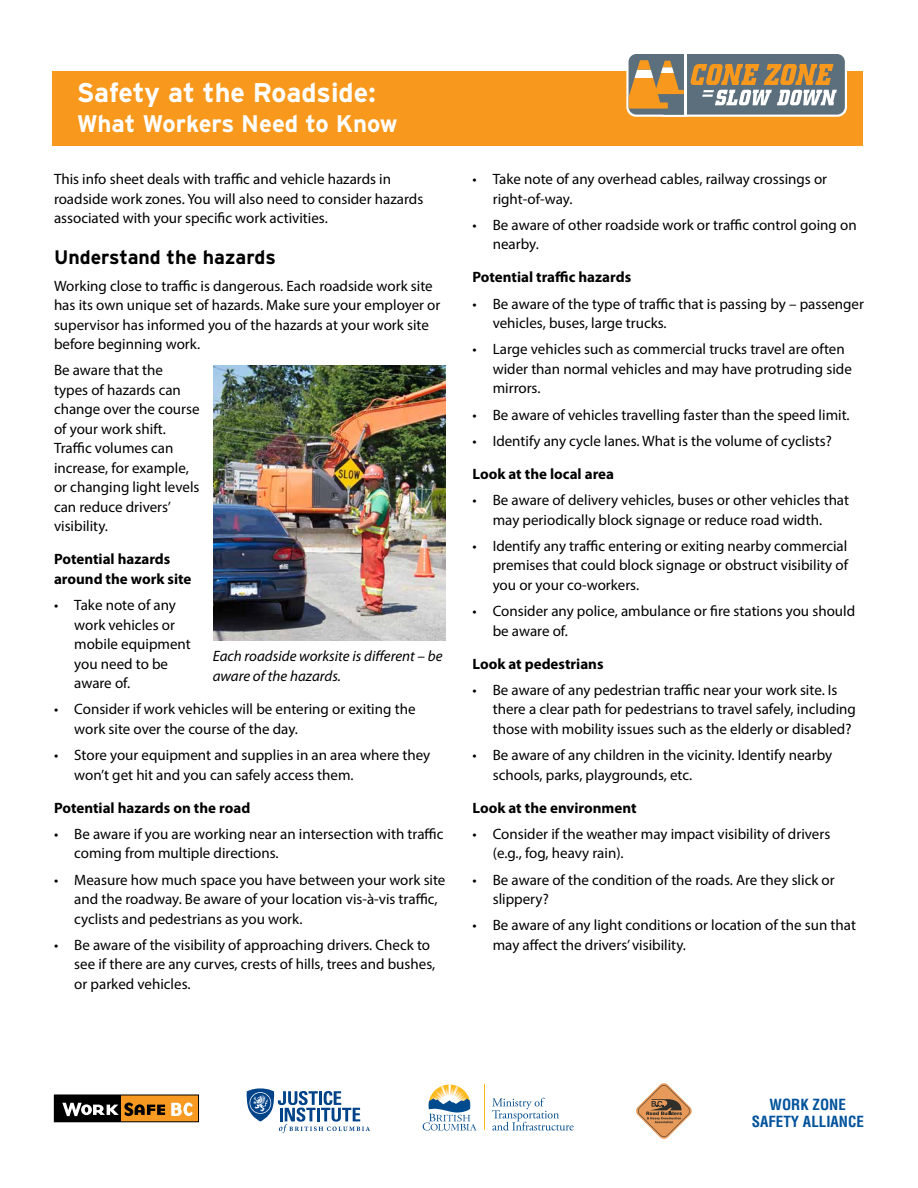
<style>
.page{position:relative;width:918px;height:1188px;background:#fff}
.page>*{position:absolute;margin:0;border:0;box-sizing:border-box;transform-origin:0 0}
.t1{font:700 27px "Interstate";color:#fff}
.t2{font:700 24px "Interstate";color:#fff}
.t3{font:700 19.5px "Interstate";color:#000}
.t4{font:15px/19.5px "Myriad Pro";color:#000}
.t5{font:700 15px/19.5px "Myriad Pro";color:#000}
.t6{font:italic 15px/19.5px "Myriad Pro";color:#000}
.t7{font:700 condensed 15px/16.5px "Helvetica";color:#00529c;text-align:center}
</style>
<div class="page">
<div style="left:53px;top:71px;width:810px;height:75px;background:#f8991d"></div>
<div style="left:658px;top:54px;width:187px;height:61px;background:#5c6f7c;border-radius:8px"></div>
<svg style="left:626px;top:54px;width:211px;height:63px"></svg>
<hr style="left:684px;top:54px;width:2px;height:61px;background:#fff">
<img style="left:213px;top:365px;width:233px;height:276px">
<div style="left:54px;top:1095px;width:67px;height:27px;background:#000"></div>
<div style="left:121px;top:1095px;width:77px;height:27px;background:#f89921"></div>
<svg style="left:62px;top:1103px;width:103px;height:13px"></svg>
<svg style="left:171px;top:1103px;width:22px;height:13px"></svg>
<div style="left:54px;top:1095px;width:145px;height:27px;border:1px solid #000"></div>
<svg style="left:492px;top:1098px;width:82px;height:33px"></svg>
<hr style="left:484px;top:1085px;width:1px;height:45px;background:#fdb913">
<svg style="left:423px;top:1085px;width:53px;height:46px"></svg>
<svg style="left:636px;top:1083px;width:56px;height:56px"></svg>
<svg style="left:247px;top:1088px;width:123px;height:45px"></svg>
<h1 class="t1" style="left:77px;top:77px;width:301px">Safety at the Roadside:</h1>
<h2 class="t2" style="left:77px;top:110px;width:323px">What Workers Need to Know</h2>
<p class="t4" style="left:54px;top:169px;width:371px">This info sheet deals with traffic and vehicle hazards in roadside work zones. You will also need to consider hazards associated with your specific work activities.</p>
<h3 class="t3" style="left:54px;top:247px;width:223px">Understand the hazards</h3>
<p class="t4" style="left:54px;top:276px;width:388px">Working close to traffic is dangerous. Each roadside work site has its own unique set of hazards. Make sure your employer or supervisor has informed you of the hazards at your work site before beginning work.</p>
<p class="t4" style="left:54px;top:360px;width:147px">Be aware that the types of hazards can change over the course of your work shift.<br>Traffic volumes can increase, for example, or changing light levels can reduce drivers’ visibility.</p>
<p class="t5" style="left:54px;top:550px;width:139px">Potential hazards around the work site</p>
<p class="t4" style="left:74px;top:595px;width:118px;text-indent:-20px">• Take note of any work vehicles or mobile equipment you need to be aware of.</p>
<p class="t4" style="left:74px;top:699px;width:343px;text-indent:-20px">• Consider if work vehicles will be entering or exiting the work site over the course of the day.</p>
<p class="t4" style="left:74px;top:745px;width:358px;text-indent:-20px">• Store your equipment and supplies in an area where they won’t get hit and you can safely access them.</p>
<p class="t5" style="left:54px;top:798px;width:198px">Potential hazards on the road</p>
<p class="t4" style="left:74px;top:824px;width:371px;text-indent:-20px">• Be aware if you are working near an intersection with traffic coming from multiple directions.</p>
<p class="t4" style="left:74px;top:870px;width:373px;text-indent:-20px">• Measure how much space you have between your work site and the roadway. Be aware of your location vis-à-vis traffic, cyclists and pedestrians as you work.</p>
<p class="t4" style="left:74px;top:935px;width:362px;text-indent:-20px">• Be aware of the visibility of approaching drivers. Check to see if there are any curves, crests of hills, trees and bushes, or parked vehicles.</p>
<p class="t6" style="left:213px;top:647px;width:231px">Each roadside worksite is different – be aware of the hazards.</p>
<p class="t4" style="left:493px;top:169px;width:336px;text-indent:-20px">• Take note of any overhead cables, railway crossings or right-of-way.</p>
<p class="t4" style="left:493px;top:215px;width:366px;text-indent:-20px">• Be aware of other roadside work or traffic control going on nearby.</p>
<p class="t5" style="left:472px;top:268px;width:160px">Potential traffic hazards</p>
<p class="t4" style="left:493px;top:294px;width:373px;text-indent:-20px">• Be aware of the type of traffic that is passing by – passenger vehicles, buses, large trucks.</p>
<p class="t4" style="left:493px;top:339px;width:361px;text-indent:-20px">• Large vehicles such as commercial trucks travel are often wider than normal vehicles and may have protruding side mirrors.</p>
<p class="t4" style="left:472px;top:405px;width:379px">• Be aware of vehicles travelling faster than the speed limit.</p>
<p class="t4" style="left:472px;top:431px;width:361px">• Identify any cycle lanes. What is the volume of cyclists?</p>
<p class="t5" style="left:472px;top:464px;width:143px">Look at the local area</p>
<p class="t4" style="left:472px;top:490px;width:378px;text-align:center">• Be aware of delivery vehicles, buses or other vehicles that may periodically block signage or reduce road width.</p>
<p class="t4" style="left:493px;top:536px;width:357px;text-align:justify;text-indent:-20px">• Identify any traffic entering or exiting nearby commercial premises that could block signage or obstruct visibility of you or your co-workers.</p>
<p class="t4" style="left:493px;top:601px;width:364px;text-indent:-20px">• Consider any police, ambulance or fire stations you should be aware of.</p>
<p class="t5" style="left:472px;top:654px;width:133px">Look at pedestrians</p>
<p class="t4" style="left:493px;top:680px;width:365px;text-indent:-20px">• Be aware of any pedestrian traffic near your work site. Is there a clear path for pedestrians to travel safely, including those with mobility issues such as the elderly or disabled?</p>
<p class="t4" style="left:493px;top:745px;width:341px;text-indent:-20px">• Be aware of any children in the vicinity. Identify nearby schools, parks, playgrounds, etc.</p>
<p class="t5" style="left:472px;top:798px;width:166px">Look at the environment</p>
<p class="t4" style="left:493px;top:824px;width:339px;text-indent:-20px">• Consider if the weather may impact visibility of drivers (e.g., fog, heavy rain).</p>
<p class="t4" style="left:493px;top:870px;width:344px;text-indent:-20px">• Be aware of the condition of the roads. Are they slick or slippery?</p>
<p class="t4" style="left:493px;top:915px;width:365px;text-indent:-20px">• Be aware of any light conditions or location of the sun that may affect the drivers’ visibility.</p>
<p class="t7" style="left:752px;top:1096px;width:114px">WORK ZONE<br>SAFETY ALLIANCE</p>
</div>
